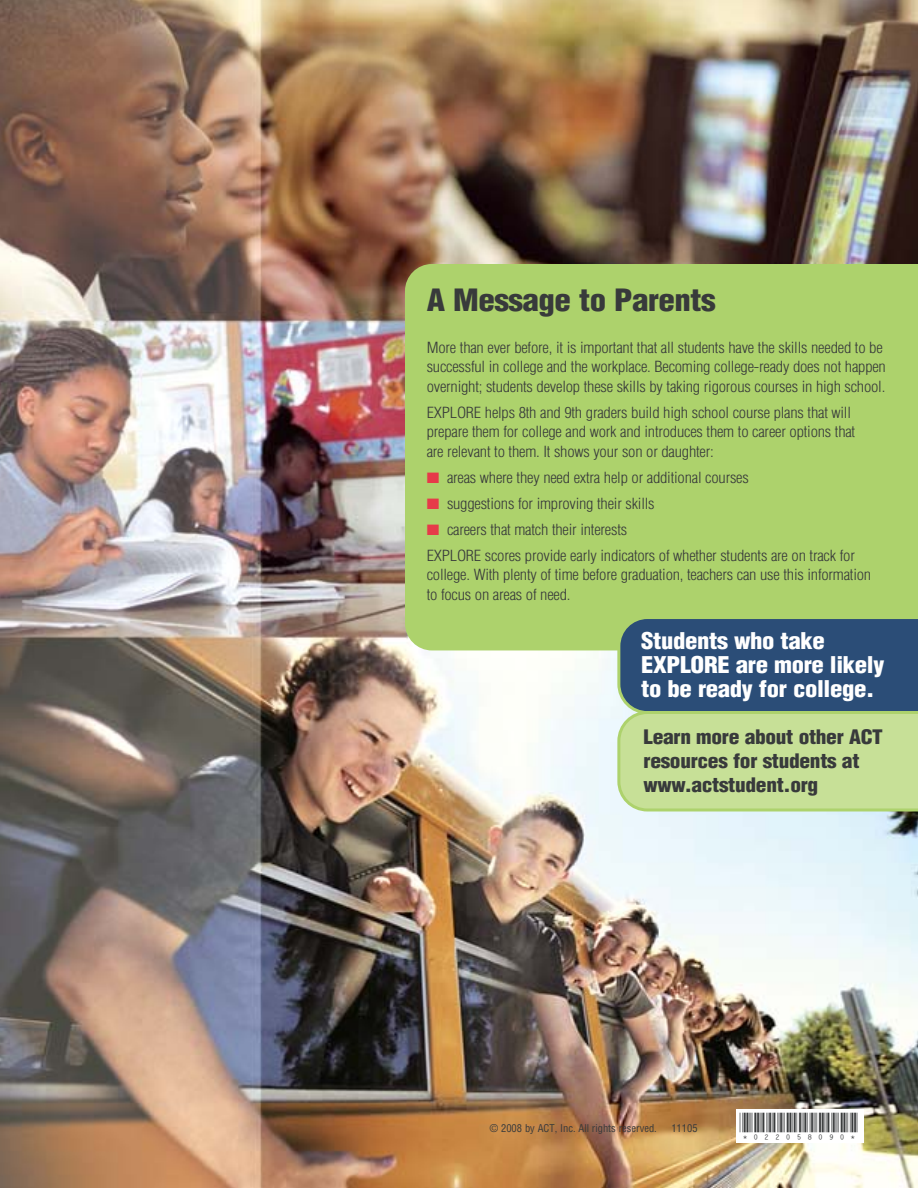
<style>
.page{position:relative;width:918px;height:1188px;background:#fff}
.page>*{position:absolute;margin:0;border:0;box-sizing:border-box;transform-origin:0 0}
.t1{font:900 condensed 30px "Helvetica";letter-spacing:-.015em;color:#383a3b;scale:1.1 1}
.t2{font:27px "New.4";color:#383a3b}
.t3{font:900 condensed 22.5px/24px "Helvetica";letter-spacing:-.015em;color:#fff;scale:1.1 1}
.t4{font:900 condensed 19.5px/24px "Helvetica";letter-spacing:-.015em;color:#383a3b;scale:1.1 1}
.t5{font:300 condensed 15px/19.5px "Helvetica";letter-spacing:-.015em;color:#383a3b;scale:1.1 1}
.t6{font:condensed 10.5px "Helvetica";color:#383a3b}
.s1{color:#e63a49}
</style>
<div class="page">
<img style="left:0;top:0;width:918px;height:1188px">
<div style="left:405px;top:264px;width:513px;height:386px;background:#add26c"></div>
<svg style="left:617px;top:616px;width:301px;height:196px;background:#7f9c87"></svg>
<div style="left:736px;top:1110px;width:127px;height:33px;background:#fff"></div>
<h1 class="t1" style="left:427px;top:288px;width:264px">A Message to Parents</h1>
<p class="t5" style="left:427px;top:339px;width:419px">More than ever before, it is important that all students have the skills needed to be successful in college and the workplace. Becoming college-ready does not happen overnight; students develop these skills by taking rigorous courses in high school.</p>
<p class="t5" style="left:427px;top:404px;width:391px">EXPLORE helps 8th and 9th graders build high school course plans that will prepare them for college and work and introduces them to career options that are relevant to them. It shows your son or daughter:</p>
<p class="t5" style="left:427px;top:469px;width:294px"><span class="s1">■</span> areas where they need extra help or additional courses</p>
<p class="t5" style="left:427px;top:495px;width:209px"><span class="s1">■</span> suggestions for improving their skills</p>
<p class="t5" style="left:427px;top:518px;width:391px;line-height:26px"><span class="s1">■</span> careers that match their interests<br>EXPLORE scores provide early indicators of whether students are on track for</p>
<p class="t5" style="left:427px;top:566px;width:406px">college. With plenty of time before graduation, teachers can use this information to focus on areas of need.</p>
<h3 class="t3" style="left:641px;top:631px;width:223px">Students who take<br>EXPLORE are more likely to be ready for college.</h3>
<h3 class="t4" style="left:644px;top:726px;width:219px">Learn more about other ACT resources for students at www.actstudent.org</h3>
<p class="t6" style="left:490px;top:1124px;width:169px">© 2008 by ACT, Inc. All rights reserved.</p>
<p class="t6" style="left:671px;top:1124px;width:28px">11105</p>
<h2 class="t2" style="left:740px;top:1112px;width:120px">*022058090*</h2>
</div>
